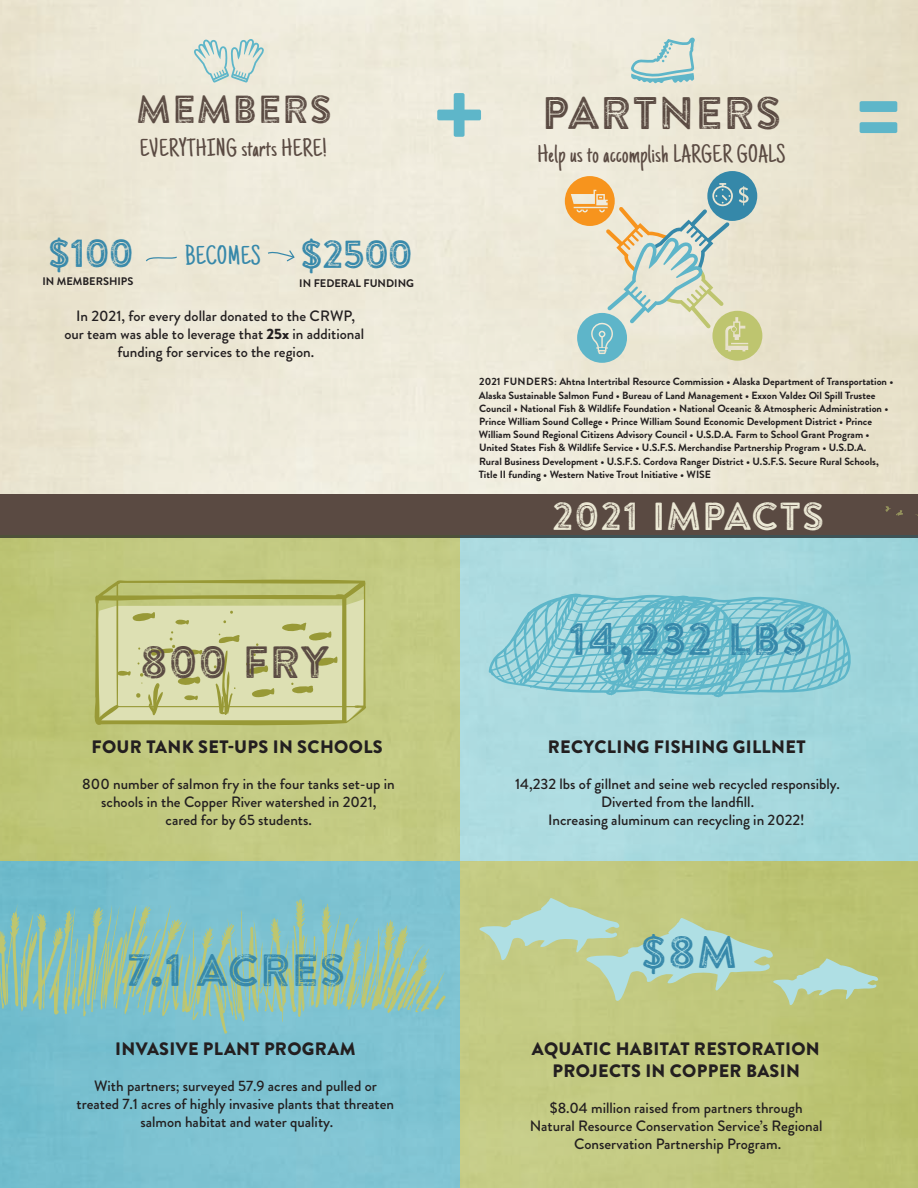
<style>
.page{position:relative;width:918px;height:1188px;background:#fff}
.page>*{position:absolute;margin:0;border:0;box-sizing:border-box;transform-origin:0 0}
.t1{font:900 100.05px "Brandon Grotesque";color:#5eb6c9}
.t2{font:45.45px "Brandon Printed Inline";color:#5a4a42}
.t3{font:45px "Brandon Printed Inline";color:#3688aa}
.t4{font:45px "Brandon Printed Inline";color:#5a4a42}
.t5{font:39px "Brandon Printed Inline";color:#eeebd7}
.t6{font:39px "Brandon Printed Inline";letter-spacing:-.05em;color:#3688aa}
.t7{font:39px "Brandon Printed Inline";color:#5a4a42}
.t8{font:26.85px "Just Another Hand";letter-spacing:.02em;color:#3688aa}
.t9{font:25.5px "Just Another Hand";letter-spacing:.02em;color:#5a4a42}
.t10{font:900 18px/21.6px "Brandon Grotesque";letter-spacing:.02em;color:#231f20;text-align:center}
.t11{font:500 15px/18px "Brandon Grotesque";color:#231f20;text-align:center}
.t12{font:700 10.95px "Brandon Grotesque";color:#231f20}
.t13{font:700 10.5px/13.2px "Brandon Grotesque";color:#231f20}
.s1{font-weight:900}
</style>
<div class="page">
<div style="left:0;top:494px;width:918px;height:43px;background:#5a4a42"></div>
<div style="left:460px;top:535px;width:458px;height:327px;background:linear-gradient(to right,#b1dde1,#9cd3d9)"></div>
<div style="left:0;top:535px;width:460px;height:327px;background:linear-gradient(to right,#bdc477,#c5cb86)"></div>
<div style="left:460px;top:862px;width:458px;height:326px;background:linear-gradient(to right,#c7ce89,#b9c16f)"></div>
<div style="left:0;top:862px;width:460px;height:326px;background:linear-gradient(to right,#74bdcd,#83c5d4)"></div>
<svg style="left:565px;top:171px;width:197px;height:192px;background:#d2d6c2"></svg>
<svg style="left:885px;top:227px;width:33px;height:289px;background:#dcd5bf"></svg>
<svg style="left:266px;top:249px;width:30px;height:14px"></svg>
<svg style="left:145px;top:255px;width:33px;height:8px"></svg>
<svg style="left:479px;top:898px;width:399px;height:108px;background:#bbcd98"></svg>
<svg style="left:489px;top:593px;width:368px;height:104px;background:#8acbd6"></svg>
<svg style="left:194px;top:39px;width:70px;height:44px;background:#ccddd6"></svg>
<svg style="left:628px;top:35px;width:69px;height:49px;background:#cbddd6"></svg>
<svg style="left:0;top:899px;width:449px;height:136px;background:#89c1b9"></svg>
<svg style="left:90px;top:578px;width:277px;height:150px;background:#cccf94"></svg>
<h3 class="t7" style="left:136px;top:85px;width:198px">MEMBERS</h3>
<h3 class="t9" style="left:140px;top:133px;width:189px">EVERYTHING starts HERE!</h3>
<h1 class="t1" style="left:433px;top:44px;width:55px">+</h1>
<h1 class="t1" style="left:854px;top:40px;width:50px">=</h1>
<h2 class="t2" style="left:542px;top:84px;width:242px">PARTNERS</h2>
<h3 class="t9" style="left:538px;top:139px;width:249px">Help us to accomplish LARGER GOALS</h3>
<h3 class="t6" style="left:47px;top:228px;width:89px">$100</h3>
<p class="t12" style="left:42px;top:273px;width:92px">IN MEMBERSHIPS</p>
<h3 class="t8" style="left:185px;top:239px;width:77px">BECOMES</h3>
<h3 class="t6" style="left:300px;top:229px;width:115px">$2500</h3>
<p class="t12" style="left:299px;top:275px;width:116px">IN FEDERAL FUNDING</p>
<h3 class="t11" style="left:64px;top:307px;width:301px">In 2021, for every dollar donated to the CRWP, our team was able to leverage that <span class="s1">25x</span> in additional funding for services to the region.</h3>
<p class="t13" style="left:479px;top:375px;width:416px">2021 FUNDERS: Ahtna Intertribal Resource Commission • Alaska Department of Transportation • Alaska Sustainable Salmon Fund • Bureau of Land Management • Exxon Valdez Oil Spill Trustee Council • National Fish &amp; Wildlife Foundation • National Oceanic &amp; Atmospheric Administration • Prince William Sound College • Prince William Sound Economic Development District • Prince William Sound Regional Citizens Advisory Council • U.S.D.A. Farm to School Grant Program • United States Fish &amp; Wildlife Service • U.S.F.S. Merchandise Partnership Program • U.S.D.A.<br>Rural Business Development • U.S.F.S. Cordova Ranger District • U.S.F.S. Secure Rural Schools, Title II funding • Western Native Trout Initiative • WISE</p>
<h3 class="t5" style="left:552px;top:491px;width:275px">2021 IMPACTS</h3>
<h3 class="t4" style="left:140px;top:634px;width:191px">800 FRY</h3>
<h3 class="t10" style="left:92px;top:736px;width:293px">FOUR TANK SET-UPS IN SCHOOLS</h3>
<h3 class="t11" style="left:82px;top:775px;width:314px">800 number of salmon fry in the four tanks set-up in schools in the Copper River watershed in 2021,<br>cared for by 65 students.</h3>
<h3 class="t3" style="left:569px;top:611px;width:241px">14,232 LBS</h3>
<h3 class="t10" style="left:548px;top:736px;width:259px">RECYCLING FISHING GILLNET</h3>
<h3 class="t11" style="left:515px;top:775px;width:326px">14,232 lbs of gillnet and seine web recycled responsibly.<br>Diverted from the landfill.<br>Increasing aluminum can recycling in 2022!</h3>
<h3 class="t3" style="left:126px;top:942px;width:221px">7.1 ACRES</h3>
<h3 class="t10" style="left:115px;top:1039px;width:242px">INVASIVE PLANT PROGRAM</h3>
<h3 class="t11" style="left:77px;top:1077px;width:319px">With partners; surveyed 57.9 acres and pulled or treated 7.1 acres of highly invasive plants that threaten salmon habitat and water quality.</h3>
<h3 class="t3" style="left:640px;top:924px;width:100px">$8M</h3>
<h3 class="t10" style="left:532px;top:1039px;width:290px">AQUATIC HABITAT RESTORATION<br>PROJECTS IN COPPER BASIN</h3>
<h3 class="t11" style="left:530px;top:1099px;width:294px">$8.04 million raised from partners through<br>Natural Resource Conservation Service’s Regional<br>Conservation Partnership Program.</h3>
</div>
